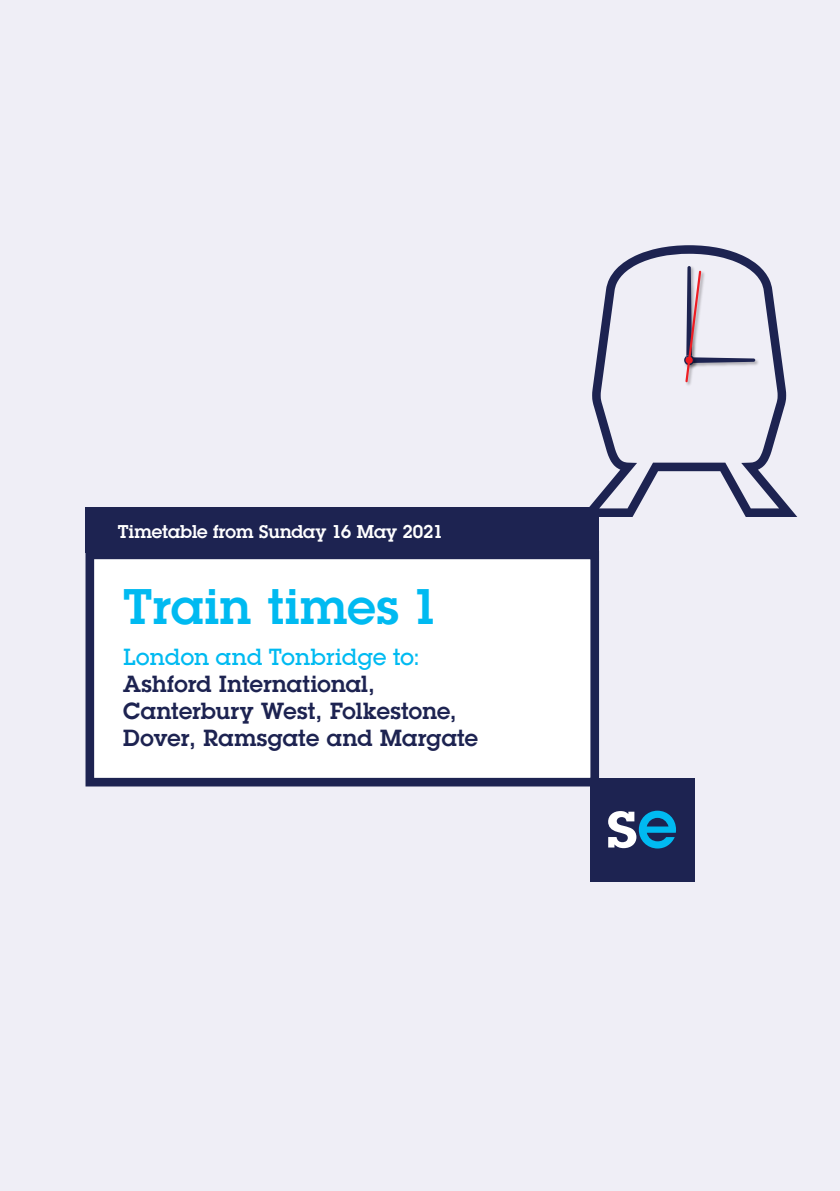
<style>
.page{position:relative;width:840px;height:1191px;background:#fff}
.page>*{position:absolute;margin:0;border:0;box-sizing:border-box;transform-origin:0 0}
.t1{font:600 48.6px "Lubalin Graph";letter-spacing:.01em;color:#00baf1}
.t2{font:600 22.6px/27.2px "Lubalin Graph";letter-spacing:.015em;color:#1d2351}
.t3{font:600 18px "Lubalin Graph";letter-spacing:-.005em;color:#fff}
.s1{font-weight:500;color:#00baf1}
</style>
<div class="page">
<div style="left:0;top:0;width:839px;height:1191px;background:#efeef6"></div>
<div style="left:590px;top:778px;width:104px;height:103px;background:#1d2351"></div>
<svg style="left:608px;top:810px;width:67px;height:38px"></svg>
<svg style="left:85px;top:546px;width:515px;height:241px;background:#e8e9ed"></svg>
<div style="left:85px;top:507px;width:513px;height:46px;background:#1d2351"></div>
<svg style="left:589px;top:245px;width:207px;height:272px"></svg>
<img style="left:682px;top:265px;width:17px;height:106px">
<img style="left:684px;top:382px;width:22px;height:6px">
<svg style="left:683px;top:266px;width:71px;height:116px"></svg>
<p class="t3" style="left:118px;top:520px;width:326px">Timetable from Sunday 16 May 2021</p>
<p class="t1" style="left:123px;top:574px;width:317px">Train times 1</p>
<p class="t2" style="left:123px;top:643px;width:356px"><span class="s1">London and Tonbridge to:<br></span>Ashford International,<br>Canterbury West, Folkestone,<br>Dover, Ramsgate and Margate</p>
</div>
